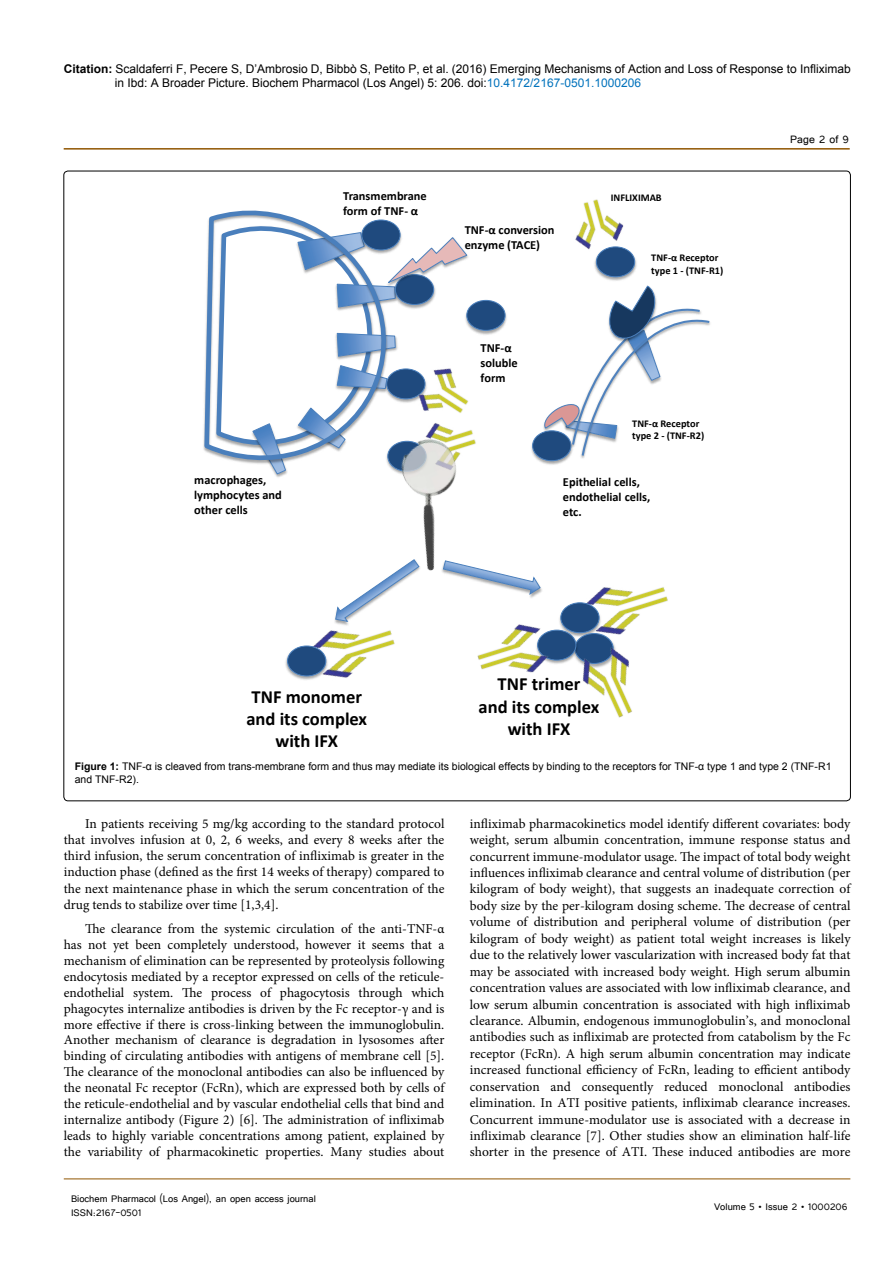
<style>
.page{position:relative;width:893px;height:1263px;background:#fff}
.page>*{position:absolute;margin:0;border:0;box-sizing:border-box;transform-origin:0 0}
.t1{font:700 18.6px/22.4px "Calibri";color:#000;text-align:center}
.t2{font:13.5px/16.5px "Minion Pro";color:#000;text-align:justify}
.t3{font:13.5px "Tunga";color:#000}
.t4{font:700 12.45px/14.9px "Calibri";color:#000}
.t5{font:12px/14.4px "Arial";color:#000}
.t6{font:12px/14.4px "Tunga";color:#000}
.t7{font:10.5px/12.6px "Arial";color:#000}
.t8{font:700 10.35px/12.5px "Calibri";color:#000}
.s1{font-weight:700}
.s2{color:#0072bc}
</style>
<div class="page">
<hr style="left:64px;top:148px;width:786px;height:2px;background:#905501">
<hr style="left:64px;top:1179px;width:786px;height:1px;background:#905501">
<img style="left:275px;top:475px;width:9px;height:2px">
<img style="left:468px;top:299px;width:39px;height:36px">
<div style="left:467px;top:300px;width:38px;height:30px;background:#1f4a7e;border-radius:50%"></div>
<div style="left:466px;top:300px;width:39px;height:31px;border:1px solid #4a7fbc;border-radius:50%"></div>
<svg style="left:271px;top:237px;width:197px;height:238px"></svg>
<svg style="left:203px;top:210px;width:203px;height:257px"></svg>
<img style="left:531px;top:433px;width:37px;height:32px">
<div style="left:533px;top:431px;width:38px;height:30px;background:#1f4a7e;border-radius:50%"></div>
<div style="left:532px;top:430px;width:39px;height:31px;border:1px solid #4a7fbc;border-radius:50%"></div>
<img style="left:594px;top:250px;width:43px;height:31px">
<div style="left:596px;top:247px;width:39px;height:30px;background:#1f4a7e;border-radius:50%"></div>
<div style="left:596px;top:246px;width:39px;height:31px;border:1px solid #4a7fbc;border-radius:50%"></div>
<svg style="left:543px;top:285px;width:167px;height:173px"></svg>
<img style="left:406px;top:335px;width:63px;height:93px">
<img style="left:575px;top:199px;width:54px;height:65px">
<img style="left:376px;top:428px;width:100px;height:143px">
<img style="left:440px;top:559px;width:102px;height:30px">
<svg style="left:443px;top:560px;width:98px;height:29px"></svg>
<img style="left:376px;top:558px;width:47px;height:13px">
<svg style="left:376px;top:559px;width:44px;height:24px"></svg>
<img style="left:315px;top:583px;width:85px;height:95px">
<img style="left:285px;top:644px;width:45px;height:36px">
<div style="left:288px;top:646px;width:38px;height:30px;background:#1f4a7e;border-radius:50%"></div>
<div style="left:287px;top:646px;width:39px;height:30px;border:1px solid #4a7fbc;border-radius:50%"></div>
<img style="left:589px;top:587px;width:79px;height:46px">
<img style="left:560px;top:601px;width:43px;height:31px">
<div style="left:561px;top:603px;width:38px;height:30px;background:#1f4a7e;border-radius:50%"></div>
<div style="left:560px;top:602px;width:39px;height:31px;border:1px solid #4a7fbc;border-radius:50%"></div>
<img style="left:580px;top:632px;width:37px;height:1px">
<img style="left:560px;top:628px;width:20px;height:5px">
<div style="left:537px;top:630px;width:39px;height:30px;border:1px solid #4a7fbc;border-radius:50%"></div>
<img style="left:477px;top:589px;width:83px;height:84px">
<img style="left:546px;top:633px;width:86px;height:85px">
<p class="t5" style="left:115px;top:61px;width:737px;text-indent:-51px"><span class="s1">Citation:</span> Scaldaferri F, Pecere S, D’Ambrosio D, Bibbò S, Petito P, et al. (2016) Emerging Mechanisms of Action and Loss of Response to Infliximab in Ibd: A Broader Picture. Biochem Pharmacol (Los Angel) 5: 206. doi:<span class="s2">10.4172/2167-0501.1000206</span></p>
<p class="t4" style="left:194px;top:472px;width:89px">macrophages, lymphocytes and other cells</p>
<p class="t4" style="left:343px;top:188px;width:85px">Transmembrane form of TNF- α</p>
<p class="t4" style="left:465px;top:222px;width:91px">TNF-α conversion enzyme (TACE)</p>
<p class="t8" style="left:611px;top:191px;width:53px">INFLIXIMAB</p>
<p class="t8" style="left:651px;top:252px;width:74px">TNF-α Receptor type 1 - (TNF-R1)</p>
<p class="t4" style="left:481px;top:340px;width:39px">TNF-α soluble form</p>
<p class="t8" style="left:632px;top:417px;width:74px">TNF-α Receptor type 2 - (TNF-R2)</p>
<p class="t4" style="left:563px;top:475px;width:89px">Epithelial cells, endothelial cells, etc.</p>
<p class="t3" style="left:790px;top:131px;width:60px">Page 2 of 9</p>
<h1 class="t1" style="left:479px;top:673px;width:122px">TNF trimer<br>and its complex with IFX</h1>
<h1 class="t1" style="left:246px;top:685px;width:122px">TNF monomer and its complex with IFX</h1>
<p class="t7" style="left:75px;top:760px;width:758px"><span class="s1">Figure 1:</span> TNF-α is cleaved from trans-membrane form and thus may mediate its biological effects by binding to the receptors for TNF-α type 1 and type 2 (TNF-R1 and TNF-R2).</p>
<p class="t2" style="left:64px;top:815px;width:382px;text-indent:21px">In patients receiving 5 mg/kg according to the standard protocol that involves infusion at 0, 2, 6 weeks, and every 8 weeks after the third infusion, the serum concentration of infliximab is greater in the induction phase (defined as the first 14 weeks of therapy) compared to the next maintenance phase in which the serum concentration of the drug tends to stabilize over time [1,3,4].</p>
<p class="t2" style="left:64px;top:921px;width:382px;line-height:15.9px;text-indent:21px">The clearance from the systemic circulation of the anti-TNF-α has not yet been completely understood, however it seems that a mechanism of elimination can be represented by proteolysis following endocytosis mediated by a receptor expressed on cells of the reticule&shy;endothelial system. The process of phagocytosis through which phagocytes internalize antibodies is driven by the Fc receptor-γ and is more effective if there is cross-linking between the immunoglobulin.<br>Another mechanism of clearance is degradation in lysosomes after binding of circulating antibodies with antigens of membrane cell [5].<br>The clearance of the monoclonal antibodies can also be influenced by the neonatal Fc receptor (FcRn), which are expressed both by cells of the reticule-endothelial and by vascular endothelial cells that bind and internalize antibody (Figure 2) [6]. The administration of infliximab leads to highly variable concentrations among patient, explained by the variability of pharmacokinetic properties. Many studies about</p>
<p class="t6" style="left:71px;top:1190px;width:246px">Biochem Pharmacol (Los Angel), an open access journal<br>ISSN:2167-0501</p>
<p class="t2" style="left:470px;top:815px;width:382px">infliximab pharmacokinetics model identify different covariates: body weight, serum albumin concentration, immune response status and concurrent immune-modulator usage. The impact of total body weight influences infliximab clearance and central volume of distribution (per kilogram of body weight), that suggests an inadequate correction of body size by the per-kilogram dosing scheme. The decrease of central volume of distribution and peripheral volume of distribution (per kilogram of body weight) as patient total weight increases is likely due to the relatively lower vascularization with increased body fat that may be associated with increased body weight. High serum albumin concentration values are associated with low infliximab clearance, and low serum albumin concentration is associated with high infliximab clearance. Albumin, endogenous immunoglobulin’s, and monoclonal antibodies such as infliximab are protected from catabolism by the Fc receptor (FcRn). A high serum albumin concentration may indicate increased functional efficiency of FcRn, leading to efficient antibody conservation and consequently reduced monoclonal antibodies elimination. In ATI positive patients, infliximab clearance increases.<br>Concurrent immune-modulator use is associated with a decrease in infliximab clearance [7]. Other studies show an elimination half-life shorter in the presence of ATI. These induced antibodies are more</p>
<p class="t6" style="left:714px;top:1199px;width:135px">Volume 5 • Issue 2 • 1000206</p>
</div>
